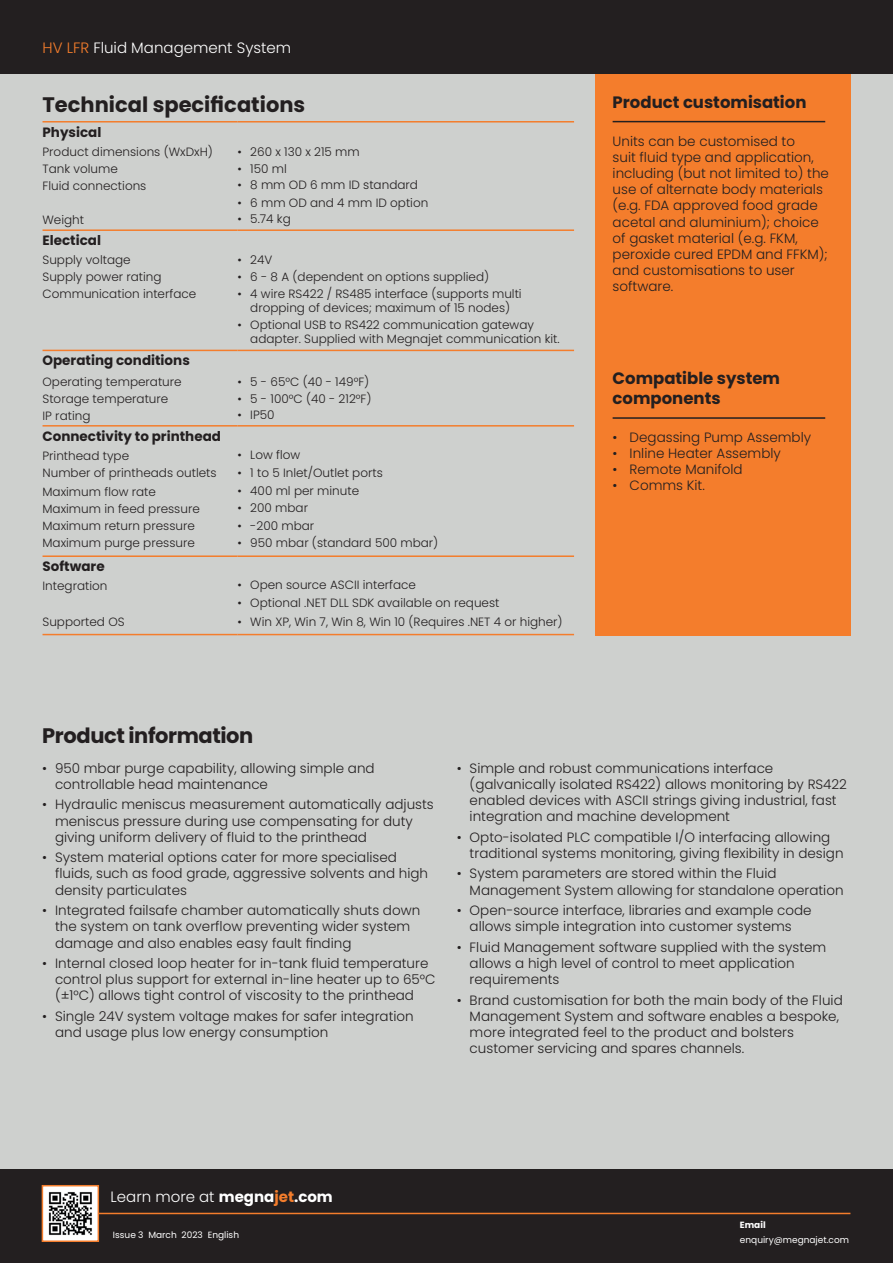
<style>
.page{position:relative;width:893px;height:1263px;background:#ced0ce}
.page>*{position:absolute;margin:0;border:0;box-sizing:border-box;transform-origin:0 0}
.t1{font:700 21px "Poppins";color:#231f20}
.t2{font:700 21px "Poppins";letter-spacing:-.02em;color:#231f20}
.t3{font:700 16.5px/19.8px "Poppins";color:#231f20}
.t4{font:300 15px "Poppins";color:#fff}
.t5{font:300 13.5px/16.2px "Poppins";color:#231f20}
.t6{font:700 13.5px "Poppins";color:#231f20}
.t7{font:300 12px/13.5px "Poppins";color:#231f20;text-align:center}
.t8{font:9px "Poppins";color:#fff}
.t9{font:700 9px "Poppins";color:#fff}
.s1{color:#f47d2c}
.s2{font-weight:700}
.s3{font-weight:700;color:#f47d2c}
</style>
<div class="page">
<hr style="left:43px;top:121px;width:195px;height:2px;background:#f47d2c">
<hr style="left:238px;top:121px;width:336px;height:2px;background:#f47d2c">
<hr style="left:43px;top:229px;width:195px;height:2px;background:#f47d2c">
<hr style="left:238px;top:229px;width:336px;height:2px;background:#f47d2c">
<hr style="left:43px;top:350px;width:195px;height:1px;background:#f47d2c">
<hr style="left:238px;top:350px;width:336px;height:1px;background:#f47d2c">
<hr style="left:43px;top:425px;width:195px;height:2px;background:#f47d2c">
<hr style="left:238px;top:425px;width:336px;height:2px;background:#f47d2c">
<hr style="left:43px;top:555px;width:195px;height:2px;background:#f47d2c">
<hr style="left:238px;top:555px;width:336px;height:2px;background:#f47d2c">
<hr style="left:43px;top:634px;width:195px;height:1px;background:#f47d2c">
<hr style="left:238px;top:634px;width:336px;height:1px;background:#f47d2c">
<div style="left:0;top:1169px;width:893px;height:94px;background:#231f20"></div>
<hr style="left:43px;top:1213px;width:807px;height:1px;background:#f47d2c">
<img style="left:45px;top:1188px;width:51px;height:51px">
<div style="left:42px;top:1185px;width:57px;height:57px;border:2px solid #f47d2c"></div>
<div style="left:0;top:0;width:893px;height:74px;background:#231f20"></div>
<div style="left:595px;top:74px;width:255px;height:561px;background:#f47d2c"></div>
<hr style="left:613px;top:121px;width:212px;height:1px;background:#231f20">
<hr style="left:613px;top:417px;width:212px;height:2px;background:#231f20">
<p class="t4" style="left:43px;top:39px;width:250px"><span class="s1">HV LFR</span> Fluid Management System</p>
<h1 class="t1" style="left:43px;top:93px;width:264px">Technical specifications</h1>
<p class="t6" style="left:43px;top:124px;width:60px">Physical</p>
<p class="t7" style="left:43px;top:145px;width:172px">Product dimensions (WxDxH)</p>
<p class="t7" style="left:238px;top:145px;width:124px">• 260 x 130 x 215 mm</p>
<p class="t7" style="left:43px;top:162px;width:77px">Tank volume</p>
<p class="t7" style="left:238px;top:162px;width:51px">• 150 ml</p>
<p class="t7" style="left:43px;top:179px;width:105px">Fluid connections</p>
<p class="t7" style="left:238px;top:178px;width:182px">• 8 mm OD 6 mm ID standard</p>
<p class="t7" style="left:238px;top:196px;width:192px">• 6 mm OD and 4 mm ID option</p>
<p class="t7" style="left:43px;top:213px;width:43px">Weight</p>
<p class="t7" style="left:238px;top:212px;width:55px">• 5.74 kg</p>
<p class="t6" style="left:43px;top:233px;width:60px">Electical</p>
<p class="t7" style="left:43px;top:253px;width:90px">Supply voltage</p>
<p class="t7" style="left:238px;top:253px;width:36px">• 24V</p>
<p class="t7" style="left:43px;top:270px;width:121px">Supply power rating</p>
<p class="t7" style="left:238px;top:270px;width:253px">• 6 - 8 A (dependent on options supplied)</p>
<p class="t7" style="left:43px;top:287px;width:155px">Communication interface</p>
<p class="t7" style="left:238px;top:287px;width:286px">• 4 wire RS422 / RS485 interface (supports multi dropping of devices; maximum of 15 nodes)</p>
<p class="t7" style="left:250px;top:318px;width:311px;text-align:left;text-indent:-13px">• Optional USB to RS422 communication gateway adapter. Supplied with Megnajet communication kit.</p>
<p class="t6" style="left:43px;top:353px;width:149px">Operating conditions</p>
<p class="t7" style="left:43px;top:375px;width:141px">Operating temperature</p>
<p class="t7" style="left:238px;top:375px;width:133px">• 5 - 65°C (40 - 149°F)</p>
<p class="t7" style="left:43px;top:392px;width:127px">Storage temperature</p>
<p class="t7" style="left:238px;top:392px;width:136px">• 5 - 100°C (40 - 212°F)</p>
<p class="t7" style="left:43px;top:409px;width:49px">IP rating</p>
<p class="t7" style="left:238px;top:408px;width:39px">• IP50</p>
<p class="t6" style="left:43px;top:428px;width:180px">Connectivity to printhead</p>
<p class="t7" style="left:43px;top:449px;width:88px">Printhead type</p>
<p class="t7" style="left:238px;top:448px;width:64px">• Low flow</p>
<p class="t7" style="left:43px;top:466px;width:176px">Number of printheads outlets</p>
<p class="t7" style="left:238px;top:466px;width:147px">• 1 to 5 Inlet/Outlet ports</p>
<p class="t7" style="left:43px;top:485px;width:115px">Maximum flow rate</p>
<p class="t7" style="left:238px;top:484px;width:123px">• 400 ml per minute</p>
<p class="t7" style="left:43px;top:502px;width:159px">Maximum in feed pressure</p>
<p class="t7" style="left:238px;top:501px;width:72px">• 200 mbar</p>
<p class="t7" style="left:43px;top:519px;width:154px">Maximum return pressure</p>
<p class="t7" style="left:238px;top:519px;width:78px">• -200 mbar</p>
<p class="t7" style="left:43px;top:536px;width:154px">Maximum purge pressure</p>
<p class="t7" style="left:238px;top:536px;width:202px">• 950 mbar (standard 500 mbar)</p>
<p class="t6" style="left:43px;top:559px;width:64px">Software</p>
<p class="t7" style="left:43px;top:579px;width:66px">Integration</p>
<p class="t7" style="left:238px;top:578px;width:180px">• Open source ASCII interface</p>
<p class="t7" style="left:238px;top:596px;width:263px">• Optional .NET DLL SDK available on request</p>
<p class="t7" style="left:43px;top:615px;width:84px">Supported OS</p>
<p class="t7" style="left:238px;top:615px;width:327px">• Win XP, Win 7, Win 8, Win 10 (Requires .NET 4 or higher)</p>
<p class="t3" style="left:613px;top:93px;width:195px">Product customisation</p>
<p class="t5" style="left:613px;top:133px;width:218px">Units can be customised to<br>suit fluid type and application, including (but not limited to) the use of alternate body materials (e.g. FDA approved food grade acetal and aluminium); choice of gasket material (e.g. FKM, peroxide cured EPDM and FFKM); and customisations to user software.</p>
<p class="t3" style="left:613px;top:368px;width:169px">Compatible system components</p>
<p class="t5" style="left:613px;top:429px;width:200px">• Degassing Pump Assembly</p>
<p class="t5" style="left:613px;top:445px;width:170px">• Inline Heater Assembly</p>
<p class="t5" style="left:613px;top:461px;width:132px">• Remote Manifold</p>
<p class="t5" style="left:613px;top:477px;width:94px">• Comms Kit.</p>
<h1 class="t2" style="left:42px;top:723px;width:213px">Product information</h1>
<p class="t5" style="left:55px;top:760px;width:321px;text-indent:-13px">• 950 mbar purge capability, allowing simple and controllable head maintenance</p>
<p class="t5" style="left:55px;top:797px;width:380px;text-indent:-13px">• Hydraulic meniscus measurement automatically adjusts meniscus pressure during use compensating for duty giving uniform delivery of fluid to the printhead</p>
<p class="t5" style="left:55px;top:849px;width:375px;text-indent:-13px">• System material options cater for more specialised fluids, such as food grade, aggressive solvents and high density particulates</p>
<p class="t5" style="left:55px;top:902px;width:367px;text-indent:-13px">• Integrated failsafe chamber automatically shuts down the system on tank overflow preventing wider system damage and also enables easy fault finding</p>
<p class="t5" style="left:55px;top:955px;width:382px;text-indent:-13px">• Internal closed loop heater for in-tank fluid temperature control plus support for external in-line heater up to 65°C (±1°C) allows tight control of viscosity to the printhead</p>
<p class="t5" style="left:55px;top:1008px;width:360px;text-indent:-13px">• Single 24V system voltage makes for safer integration and usage plus low energy consumption</p>
<p class="t5" style="left:470px;top:760px;width:379px;text-indent:-13px">• Simple and robust communications interface (galvanically isolated RS422) allows monitoring by RS422 enabled devices with ASCII strings giving industrial, fast integration and machine development</p>
<p class="t5" style="left:470px;top:829px;width:375px;text-indent:-13px">• Opto-isolated PLC compatible I/O interfacing allowing traditional systems monitoring, giving flexibility in design</p>
<p class="t5" style="left:470px;top:866px;width:375px;text-indent:-13px">• System parameters are stored within the Fluid<br>Management System allowing for standalone operation</p>
<p class="t5" style="left:457px;top:902px;width:356px;text-align:center">• Open-source interface, libraries and example code allows simple integration into customer systems</p>
<p class="t5" style="left:470px;top:939px;width:358px;text-indent:-13px">• Fluid Management software supplied with the system allows a high level of control to meet application requirements</p>
<p class="t5" style="left:470px;top:992px;width:375px;text-indent:-13px">• Brand customisation for both the main body of the Fluid Management System and software enables a bespoke, more integrated feel to the product and bolsters customer servicing and spares channels.</p>
<p class="t4" style="left:111px;top:1187px;width:224px">Learn more at <span class="s2">megna</span><span class="s3">jet</span><span class="s2">.com</span></p>
<p class="t8" style="left:113px;top:1230px;width:128px">Issue 3 March 2023 English</p>
<p class="t9" style="left:740px;top:1219px;width:27px">Email</p>
<p class="t8" style="left:740px;top:1234px;width:111px">enquiry@megnajet.com</p>
</div>
